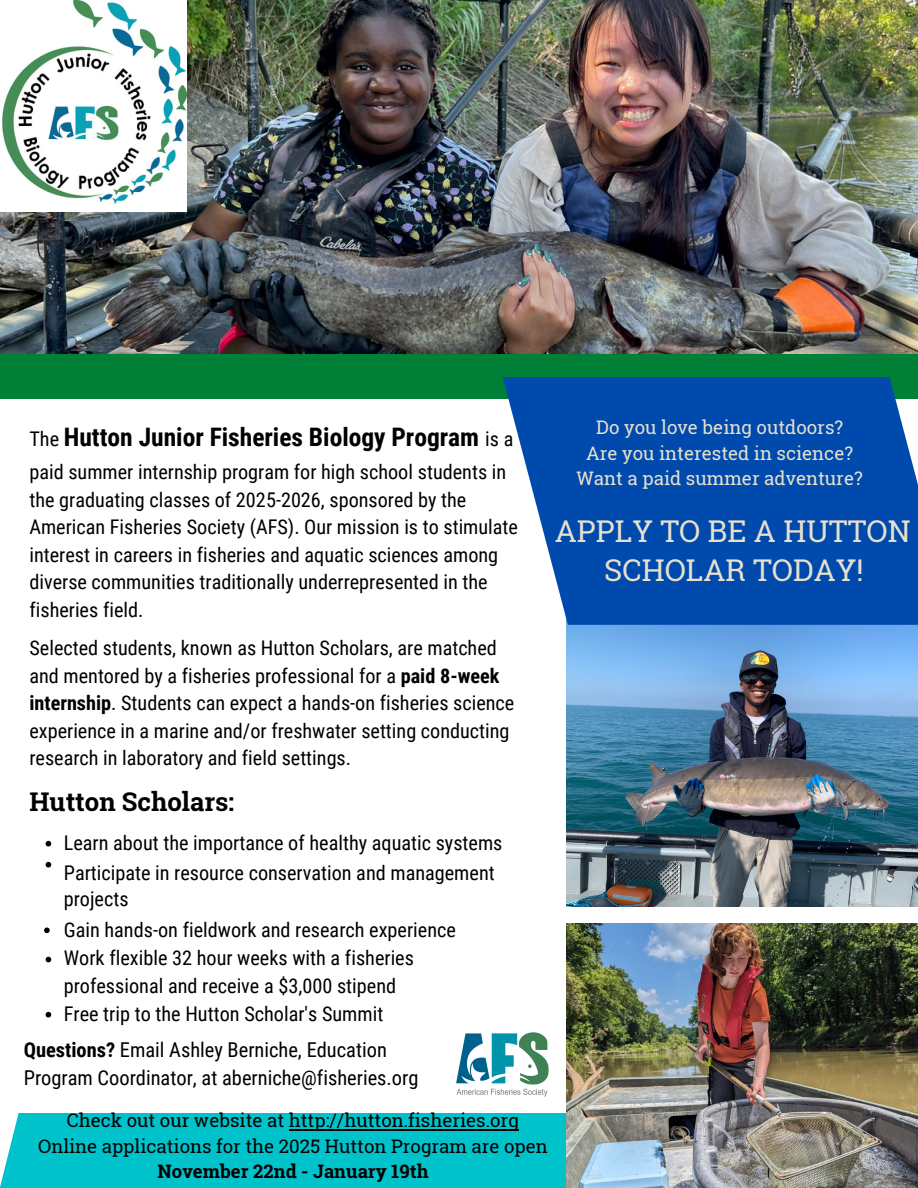
<style>
.page{position:relative;width:918px;height:1188px;background:#fff}
.page>*{position:absolute;margin:0;border:0;box-sizing:border-box;transform-origin:0 0}
.t1{font:30px/39.2px "Roboto Slab";color:#e6e0ce;text-align:center}
.t2{font:700 25.8px "Roboto Slab";color:#000}
.t3{font:700 25.5px "Roboto Condensed";color:#000}
.t4{font:20.4px/28.2px "Roboto Condensed";color:#000}
.t5{font:20.25px/27.5px "Roboto Condensed";color:#000}
.t6{font:18.6px/25.8px "Roboto Slab";color:#000;text-align:center}
.t7{font:18.6px/25.7px "Roboto Slab";color:#e6e0ce;text-align:center}
.s1{font-weight:400;font-size:20.25px}
.s2{font-weight:700}
</style>
<div class="page">
<img style="left:567px;top:625px;width:351px;height:281px">
<img style="left:0;top:0;width:918px;height:355px">
<div style="left:0;top:1113px;width:603px;height:75px;background:#00c2cb"></div>
<img style="left:567px;top:923px;width:351px;height:265px">
<img style="left:456px;top:1032px;width:93px;height:65px">
<div style="left:0;top:355px;width:918px;height:44px;background:#008037"></div>
<svg style="left:503px;top:377px;width:415px;height:248px;background:#165ab3"></svg>
<img style="left:0;top:0;width:187px;height:212px">
<svg style="left:46px;top:841px;width:5px;height:5px"></svg>
<svg style="left:44px;top:927px;width:6px;height:6px"></svg>
<svg style="left:46px;top:957px;width:5px;height:5px"></svg>
<svg style="left:46px;top:1012px;width:5px;height:5px"></svg>
<hr style="left:289px;top:1129px;width:230px;height:1px;background:#000">
<svg style="left:46px;top:862px;width:5px;height:5px"></svg>
<p class="t3" style="left:29px;top:423px;width:485px"><span class="s1">The</span> Hutton Junior Fisheries Biology Program <span class="s1">is a</span></p>
<p class="t5" style="left:29px;top:458px;width:490px">paid summer internship program for high school students in the graduating classes of 2025-2026, sponsored by the American Fisheries Society (AFS). Our mission is to stimulate interest in careers in fisheries and aquatic sciences among diverse communities traditionally underrepresented in the fisheries field.</p>
<p class="t5" style="left:29px;top:635px;width:486px">Selected students, known as Hutton Scholars, are matched and mentored by a fisheries professional for a <span class="s2">paid 8-week internship</span>. Students can expect a hands-on fisheries science experience in a marine and/or freshwater setting conducting research in laboratory and field settings.</p>
<p class="t2" style="left:29px;top:784px;width:206px">Hutton Scholars:</p>
<p class="t5" style="left:64px;top:828px;width:440px;line-height:30.3px">Learn about the importance of healthy aquatic systems<br>Participate in resource conservation and management</p>
<p class="t5" style="left:64px;top:884px;width:394px;line-height:30.3px">projects<br>Gain hands-on fieldwork and research experience</p>
<p class="t5" style="left:64px;top:943px;width:352px;line-height:28.2px">Work flexible 32 hour weeks with a fisheries professional and receive a $3,000 stipend<br>Free trip to the Hutton Scholar's Summit</p>
<p class="t4" style="left:24px;top:1036px;width:396px"><span class="s2">Questions?</span> Email Ashley Berniche, Education<br>Program Coordinator, at aberniche@fisheries.org</p>
<p class="t7" style="left:577px;top:414px;width:288px">Do you love being outdoors?<br>Are you interested in science?<br>Want a paid summer adventure?</p>
<p class="t1" style="left:555px;top:511px;width:357px">APPLY TO BE A HUTTON<br>SCHOLAR TODAY!</p>
<p class="t6" style="left:38px;top:1107px;width:511px">Check out our website at http://hutton.fisheries.org<br>Online applications for the 2025 Hutton Program are open<br><span class="s2">November 22nd - January 19th</span></p>
</div>
